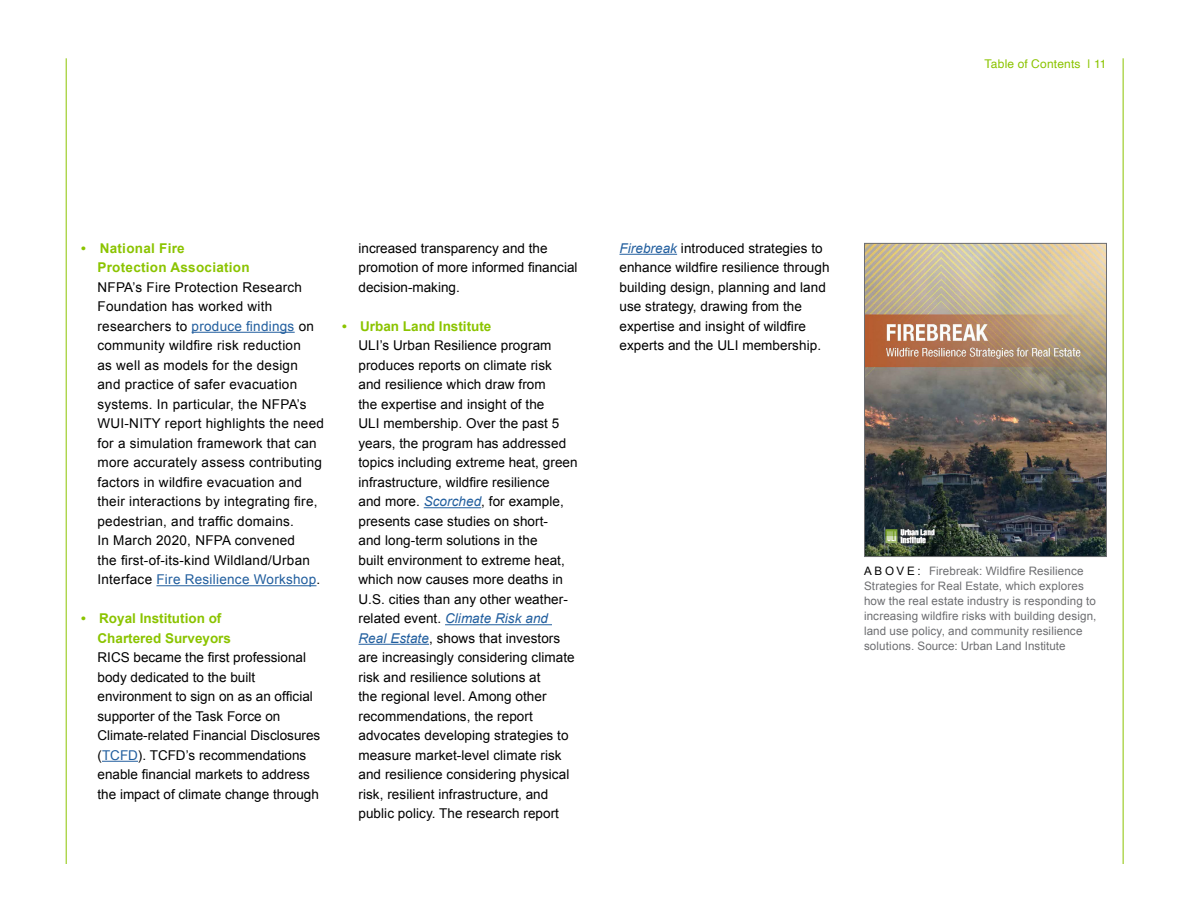
<style>
.page{position:relative;width:1188px;height:918px;background:#fff}
.page>*{position:absolute;margin:0;border:0;box-sizing:border-box;transform-origin:0 0}
.t1{font:13.5px/19.5px "Arial";letter-spacing:.005em;color:#000}
.t2{font:700 13.5px/19.5px "Arial";color:#8bc400}
.t3{font:700 13.5px/19.5px "Arial";letter-spacing:.02em;color:#8bc400}
.t4{font:12px "Helvetica";letter-spacing:.015em;color:#8bc400}
.t5{font:11.7px/15px "Arial";letter-spacing:.01em;color:#6d6e71}
.s1{color:#215e9e}
.s2{font-style:italic;color:#215e9e}
.s3{color:#000}
</style>
<div class="page">
<hr style="left:1123px;top:58px;width:1px;height:806px;background:#8bc400">
<hr style="left:66px;top:58px;width:1px;height:806px;background:#8bc400">
<hr style="left:192px;top:332px;width:103px;height:1px;background:#215e9e">
<hr style="left:156px;top:585px;width:161px;height:1px;background:#215e9e">
<hr style="left:102px;top:761px;width:36px;height:1px;background:#215e9e">
<hr style="left:424px;top:507px;width:57px;height:1px;background:#215e9e">
<hr style="left:445px;top:624px;width:107px;height:1px;background:#215e9e">
<hr style="left:359px;top:644px;width:70px;height:1px;background:#215e9e">
<hr style="left:620px;top:254px;width:57px;height:1px;background:#215e9e">
<img style="left:866px;top:245px;width:239px;height:310px">
<div style="left:864px;top:243px;width:243px;height:314px;border:1px solid #6d6e71"></div>
<p class="t4" style="left:984px;top:54px;width:124px">Table of Contents | 11</p>
<p class="t3" style="left:97px;top:239px;width:154px;text-indent:-16px">• National Fire<br>Protection Association</p>
<p class="t1" style="left:97px;top:277px;width:228px">NFPA’s Fire Protection Research Foundation has worked with researchers to <span class="s1">produce findings</span> on community wildfire risk reduction<br>as well as models for the design and practice of safer evacuation systems. In particular, the NFPA’s WUI-NITY report highlights the need for a simulation framework that can more accurately assess contributing factors in wildfire evacuation and their interactions by integrating fire, pedestrian, and traffic domains.<br>In March 2020, NFPA convened<br>the first-of-its-kind Wildland/Urban Interface <span class="s1">Fire Resilience Workshop</span>.</p>
<p class="t2" style="left:98px;top:609px;width:135px;text-indent:-17px">• Royal Institution of<br>Chartered Surveyors</p>
<p class="t1" style="left:98px;top:648px;width:224px">RICS became the first professional body dedicated to the built environment to sign on as an official supporter of the Task Force on Climate-related Financial Disclosures (<span class="s1">TCFD</span>). TCFD’s recommendations enable financial markets to address the impact of climate change through</p>
<p class="t1" style="left:359px;top:238px;width:221px">increased transparency and the promotion of more informed financial decision-making.</p>
<p class="t2" style="left:342px;top:317px;width:151px">• Urban Land Institute</p>
<p class="t1" style="left:359px;top:336px;width:221px">ULI’s Urban Resilience program produces reports on climate risk and resilience which draw from<br>the expertise and insight of the<br>ULI membership. Over the past 5 years, the program has addressed topics including extreme heat, green infrastructure, wildfire resilience<br>and more. <span class="s2">Scorched</span>, for example, presents case studies on short-<br>and long-term solutions in the<br>built environment to extreme heat, which now causes more deaths in U.S. cities than any other weather&shy;related event. <span class="s2">Climate Risk and Real Estate</span>, shows that investors are increasingly considering climate risk and resilience solutions at<br>the regional level. Among other recommendations, the report advocates developing strategies to measure market-level climate risk and resilience considering physical risk, resilient infrastructure, and public policy. The research report</p>
<p class="t1" style="left:620px;top:238px;width:212px"><span class="s2">Firebreak</span> introduced strategies to enhance wildfire resilience through building design, planning and land use strategy, drawing from the expertise and insight of wildfire experts and the ULI membership.</p>
<p class="t5" style="left:864px;top:564px;width:234px"><span class="s3">A B O V E :</span> Firebreak: Wildfire Resilience Strategies for Real Estate, which explores how the real estate industry is responding to increasing wildfire risks with building design, land use policy, and community resilience solutions. Source: Urban Land Institute</p>
</div>
